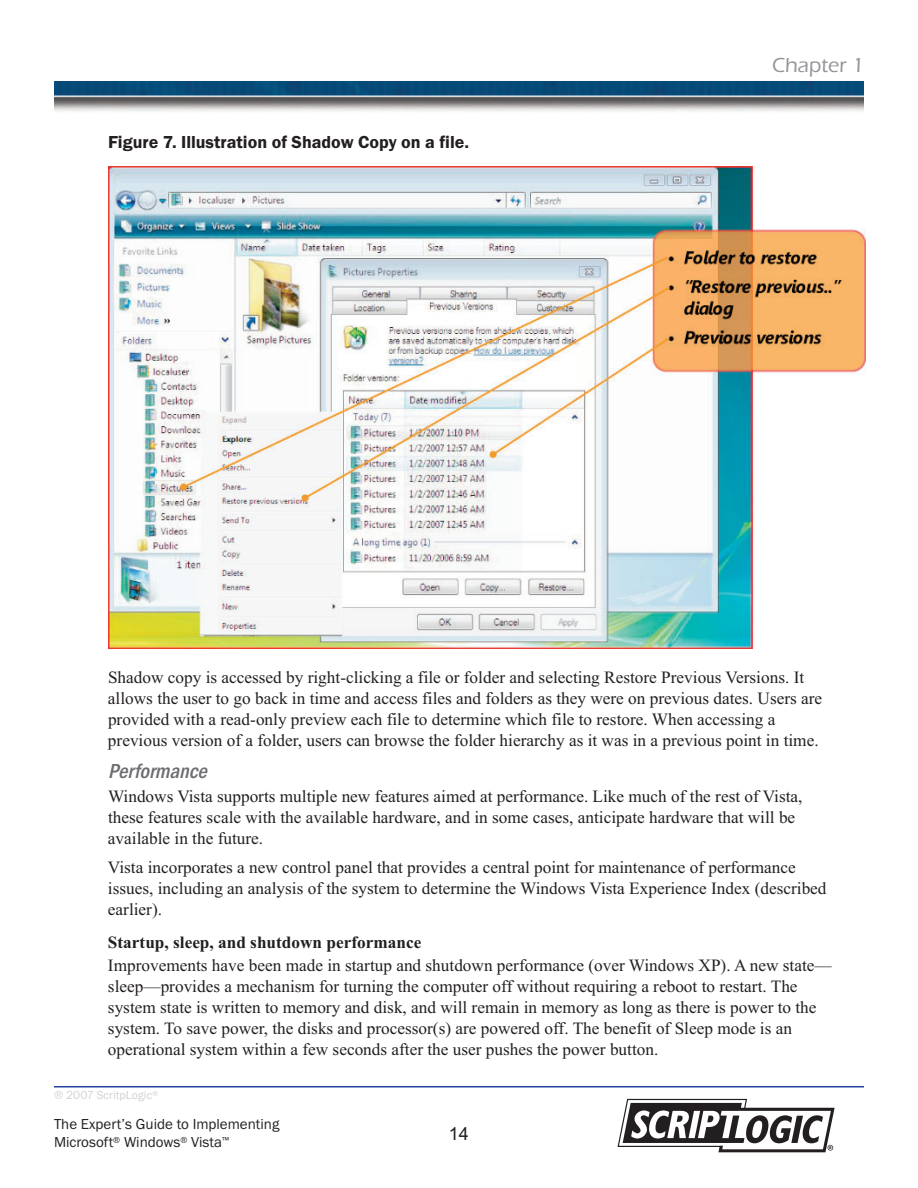
<style>
.page{position:relative;width:918px;height:1188px;background:#fff}
.page>*{position:absolute;margin:0;border:0;box-sizing:border-box;transform-origin:0 0}
.t1{font:italic 500 condensed 21px "Franklin Gothic";color:#6c6d70}
.t2{font:500 21px "Eras ITC";color:#939598}
.t3{font:600 18px "Franklin Gothic";color:#231f20}
.t4{font:18px "Arial";color:#231f20}
.t5{font:17.25px/21px "Times New Roman";color:#231f20}
.t6{font:700 17.25px "Times New Roman";color:#231f20}
.t7{font:15px/18px "Franklin Gothic";color:#231f20}
.t8{font:12px "Franklin Gothic";color:#d1d2d4}
</style>
<div class="page">
<svg style="left:618px;top:1099px;width:217px;height:53px"></svg>
<hr style="left:54px;top:1086px;width:810px;height:2px;background:#23449c">
<img style="left:54px;top:81px;width:810px;height:31px">
<img style="left:108px;top:166px;width:757px;height:483px">
<p class="t3" style="left:108px;top:131px;width:363px">Figure 7. Illustration of Shadow Copy on a file.</p>
<p class="t2" style="left:772px;top:52px;width:93px">Chapter 1</p>
<p class="t5" style="left:108px;top:667px;width:716px">Shadow copy is accessed by right-clicking a file or folder and selecting Restore Previous Versions. It allows the user to go back in time and access files and folders as they were on previous dates. Users are provided with a read-only preview each file to determine which file to restore. When accessing a previous version of a folder, users can browse the folder hierarchy as it was in a previous point in time.</p>
<p class="t1" style="left:108px;top:759px;width:106px">Performance</p>
<p class="t5" style="left:108px;top:785px;width:696px">Windows Vista supports multiple new features aimed at performance. Like much of the rest of Vista, these features scale with the available hardware, and in some cases, anticipate hardware that will be available in the future.</p>
<p class="t5" style="left:108px;top:857px;width:720px">Vista incorporates a new control panel that provides a central point for maintenance of performance issues, including an analysis of the system to determine the Windows Vista Experience Index (described earlier).</p>
<p class="t6" style="left:108px;top:932px;width:315px">Startup, sleep, and shutdown performance</p>
<p class="t5" style="left:108px;top:955px;width:725px">Improvements have been made in startup and shutdown performance (over Windows XP). A new state— sleep—provides a mechanism for turning the computer off without requiring a reboot to restart. The system state is written to memory and disk, and will remain in memory as long as there is power to the system. To save power, the disks and processor(s) are powered off. The benefit of Sleep mode is an operational system within a few seconds after the user pushes the power button.</p>
<p class="t8" style="left:54px;top:1088px;width:105px">® 2007 ScritpLogic<sup>®</sup></p>
<p class="t7" style="left:54px;top:1115px;width:227px">The Expert’s Guide to Implementing<br>Microsoft<sup>®</sup> Windows<sup>®</sup> Vista<sup>™</sup></p>
<p class="t4" style="left:449px;top:1124px;width:22px">14</p>
</div>
